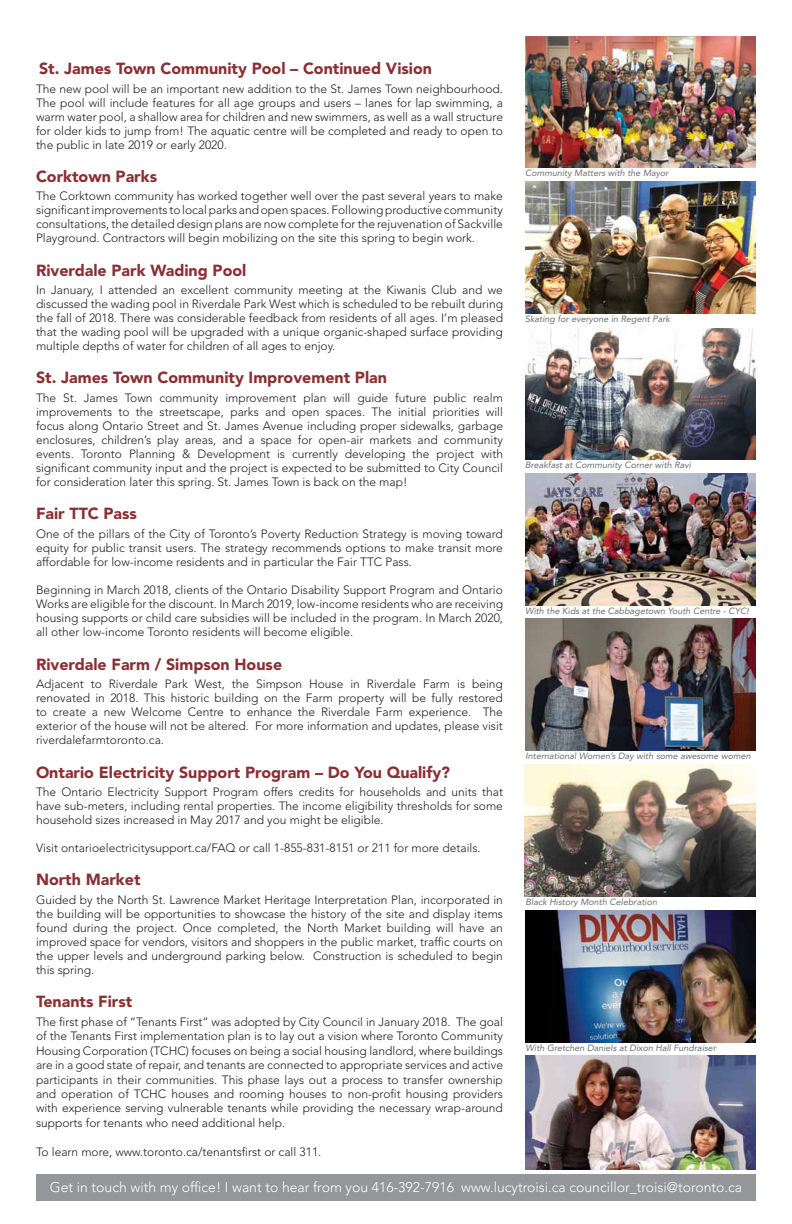
<style>
.page{position:relative;width:792px;height:1224px;background:#fff}
.page>*{position:absolute;margin:0;border:0;box-sizing:border-box;transform-origin:0 0}
.t1{font:900 16px "Avenir";color:#8a3035}
.t2{font:300 14px "Avenir";color:#fff}
.t3{font:300 12px/14px "Avenir";color:#231f20;text-align:justify}
.t4{font:italic 9px "Avenir";color:#6d6e71}
</style>
<div class="page">
<div style="left:36px;top:1174px;width:720px;height:28px;background:#949699"></div>
<img style="left:525px;top:182px;width:231px;height:132px">
<img style="left:525px;top:328px;width:231px;height:132px">
<img style="left:525px;top:37px;width:230px;height:131px">
<img style="left:526px;top:1056px;width:230px;height:114px">
<img style="left:525px;top:474px;width:230px;height:131px">
<img style="left:526px;top:619px;width:230px;height:132px">
<img style="left:526px;top:910px;width:230px;height:132px">
<img style="left:525px;top:764px;width:230px;height:133px">
<h1 class="t1" style="left:39px;top:59px;width:394px">St. James Town Community Pool – Continued Vision</h1>
<p class="t3" style="left:36px;top:82px;width:469px">The new pool will be an important new addition to the St. James Town neighbourhood.<br>The pool will include features for all age groups and users – lanes for lap swimming, a warm water pool, a shallow area for children and new swimmers, as well as a wall structure for older kids to jump from! The aquatic centre will be completed and ready to open to the public in late 2019 or early 2020.</p>
<h1 class="t1" style="left:36px;top:167px;width:123px">Corktown Parks</h1>
<p class="t3" style="left:36px;top:189px;width:469px">The Corktown community has worked together well over the past several years to make significant improvements to local parks and open spaces. Following productive community consultations, the detailed design plans are now complete for the rejuvenation of Sackville Playground. Contractors will begin mobilizing on the site this spring to begin work.</p>
<h1 class="t1" style="left:36px;top:260px;width:212px">Riverdale Park Wading Pool</h1>
<p class="t3" style="left:36px;top:283px;width:469px">In January, I attended an excellent community meeting at the Kiwanis Club and we discussed the wading pool in Riverdale Park West which is scheduled to be rebuilt during the fall of 2018. There was considerable feedback from residents of all ages. I’m pleased that the wading pool will be upgraded with a unique organic-shaped surface providing multiple depths of water for children of all ages to enjoy.</p>
<h1 class="t1" style="left:36px;top:368px;width:353px">St. James Town Community Improvement Plan</h1>
<p class="t3" style="left:36px;top:391px;width:469px">The St. James Town community improvement plan will guide future public realm improvements to the streetscape, parks and open spaces. The initial priorities will focus along Ontario Street and St. James Avenue including proper sidewalks, garbage enclosures, children’s play areas, and a space for open-air markets and community events. Toronto Planning &amp; Development is currently developing the project with significant community input and the project is expected to be submitted to City Council for consideration later this spring. St. James Town is back on the map!</p>
<h1 class="t1" style="left:36px;top:504px;width:103px">Fair TTC Pass</h1>
<p class="t3" style="left:36px;top:527px;width:468px">One of the pillars of the City of Toronto’s Poverty Reduction Strategy is moving toward equity for public transit users. The strategy recommends options to make transit more affordable for low-income residents and in particular the Fair TTC Pass.</p>
<p class="t3" style="left:36px;top:583px;width:469px">Beginning in March 2018, clients of the Ontario Disability Support Program and Ontario Works are eligible for the discount. In March 2019, low-income residents who are receiving housing supports or child care subsidies will be included in the program. In March 2020, all other low-income Toronto residents will become eligible.</p>
<h1 class="t1" style="left:36px;top:654px;width:248px">Riverdale Farm / Simpson House</h1>
<p class="t3" style="left:36px;top:677px;width:468px">Adjacent to Riverdale Park West, the Simpson House in Riverdale Farm is being renovated in 2018. This historic building on the Farm property will be fully restored to create a new Welcome Centre to enhance the Riverdale Farm experience. The exterior of the house will not be altered. For more information and updates, please visit riverdalefarmtoronto.ca.</p>
<h1 class="t1" style="left:36px;top:762px;width:416px">Ontario Electricity Support Program – Do You Qualify?</h1>
<p class="t3" style="left:36px;top:785px;width:469px">The Ontario Electricity Support Program offers credits for households and units that have sub-meters, including rental properties. The income eligibility thresholds for some household sizes increased in May 2017 and you might be eligible.</p>
<p class="t3" style="left:36px;top:841px;width:446px">Visit ontarioelectricitysupport.ca/FAQ or call 1-855-831-8151 or 211 for more details.</p>
<h1 class="t1" style="left:36px;top:870px;width:106px">North Market</h1>
<p class="t3" style="left:36px;top:893px;width:469px">Guided by the North St. Lawrence Market Heritage Interpretation Plan, incorporated in the building will be opportunities to showcase the history of the site and display items found during the project. Once completed, the North Market building will have an improved space for vendors, visitors and shoppers in the public market, traffic courts on the upper levels and underground parking below. Construction is scheduled to begin this spring.</p>
<h1 class="t1" style="left:36px;top:992px;width:98px">Tenants First</h1>
<p class="t3" style="left:36px;top:1015px;width:469px;line-height:14.4px">The first phase of “Tenants First” was adopted by City Council in January 2018. The goal of the Tenants First implementation plan is to lay out a vision where Toronto Community Housing Corporation (TCHC) focuses on being a social housing landlord, where buildings are in a good state of repair, and tenants are connected to appropriate services and active participants in their communities. This phase lays out a process to transfer ownership and operation of TCHC houses and rooming houses to non-profit housing providers with experience serving vulnerable tenants while providing the necessary wrap-around supports for tenants who need additional help.</p>
<p class="t3" style="left:36px;top:1144px;width:287px">To learn more, www.toronto.ca/tenantsfirst or call 311.</p>
<p class="t4" style="left:525px;top:168px;width:145px">Community Matters with the Mayor</p>
<p class="t4" style="left:525px;top:314px;width:147px">Skating for everyone in Regent Park</p>
<p class="t4" style="left:525px;top:460px;width:168px">Breakfast at Community Corner with Ravi</p>
<p class="t4" style="left:525px;top:605px;width:226px">With the Kids at the Cabbagetown Youth Centre - CYC!</p>
<p class="t4" style="left:526px;top:751px;width:227px">International Women’s Day with some awesome women</p>
<p class="t4" style="left:526px;top:897px;width:133px">Black History Month Celebration</p>
<p class="t4" style="left:526px;top:1042px;width:192px">With Gretchen Daniels at Dixon Hall Fundraiser</p>
<p class="t2" style="left:50px;top:1178px;width:694px">Get in touch with my office! I want to hear from you 416-392-7916 www.lucytroisi.ca councillor_troisi@toronto.ca</p>
</div>
